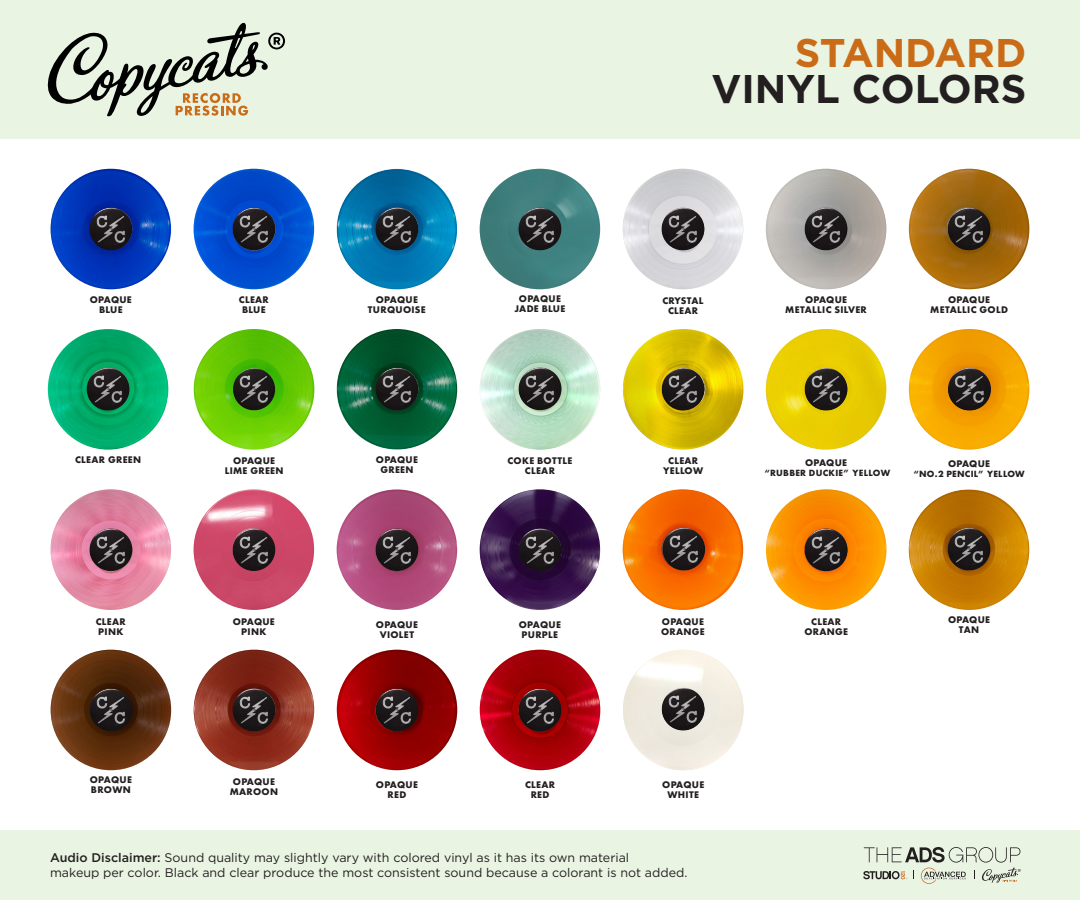
<style>
.page{position:relative;width:1080px;height:900px;background:#fff}
.page>*{position:absolute;margin:0;border:0;box-sizing:border-box;transform-origin:0 0}
.t1{font:700 40px "Gotham";color:#231f20}
.t2{font:700 40px "Gotham";color:#ca6c17}
.t3{font:12.5px "Gotham";color:#231f20}
.t4{font:700 10px "Futura PT";letter-spacing:.03em;color:#231f20}
.t5{font:700 9.38px "Futura PT";letter-spacing:.03em;color:#231f20}
.s1{font-weight:500}
</style>
<div class="page">
<div style="left:0;top:0;width:1080px;height:139px;background:#eaf4e3"></div>
<img style="left:51px;top:169px;width:120px;height:120px;border-radius:60px">
<img style="left:89px;top:208px;width:43px;height:42px;border-radius:21px">
<img style="left:48px;top:329px;width:120px;height:121px;border-radius:60px">
<img style="left:87px;top:368px;width:43px;height:43px;border-radius:21px">
<img style="left:194px;top:169px;width:120px;height:120px;border-radius:60px">
<img style="left:232px;top:208px;width:43px;height:42px;border-radius:21px">
<img style="left:51px;top:489px;width:120px;height:121px;border-radius:60px">
<img style="left:89px;top:528px;width:43px;height:43px;border-radius:21px">
<img style="left:337px;top:650px;width:120px;height:120px;border-radius:60px">
<img style="left:375px;top:689px;width:44px;height:42px;border-radius:21px">
<img style="left:623px;top:169px;width:120px;height:120px;border-radius:60px">
<img style="left:662px;top:208px;width:43px;height:42px;border-radius:21px">
<img style="left:480px;top:650px;width:120px;height:120px">
<img style="left:518px;top:688px;width:44px;height:44px">
<img style="left:766px;top:489px;width:121px;height:121px">
<img style="left:805px;top:528px;width:43px;height:43px">
<img style="left:480px;top:329px;width:120px;height:121px;border-radius:60px">
<img style="left:518px;top:367px;width:43px;height:43px;border-radius:21px">
<img style="left:766px;top:169px;width:120px;height:120px;border-radius:60px">
<img style="left:805px;top:208px;width:43px;height:42px;border-radius:21px">
<img style="left:909px;top:169px;width:120px;height:120px;border-radius:60px">
<img style="left:948px;top:208px;width:43px;height:42px;border-radius:21px">
<img style="left:337px;top:329px;width:120px;height:121px;border-radius:60px">
<img style="left:375px;top:368px;width:43px;height:43px;border-radius:21px">
<img style="left:909px;top:329px;width:120px;height:121px">
<img style="left:948px;top:368px;width:43px;height:43px;border-radius:21px">
<img style="left:623px;top:329px;width:121px;height:121px">
<img style="left:662px;top:368px;width:43px;height:43px;border-radius:21px">
<img style="left:766px;top:329px;width:120px;height:121px">
<img style="left:805px;top:368px;width:43px;height:43px;border-radius:21px">
<img style="left:480px;top:169px;width:120px;height:120px">
<img style="left:518px;top:208px;width:43px;height:42px;border-radius:21px">
<img style="left:623px;top:650px;width:121px;height:120px;border-radius:60px">
<img style="left:662px;top:688px;width:43px;height:43px;border-radius:21px">
<img style="left:623px;top:489px;width:120px;height:121px;border-radius:60px">
<img style="left:662px;top:528px;width:43px;height:43px;border-radius:21px">
<img style="left:194px;top:489px;width:120px;height:121px;border-radius:60px">
<img style="left:232px;top:528px;width:43px;height:43px;border-radius:21px">
<img style="left:480px;top:489px;width:120px;height:121px;border-radius:60px">
<img style="left:518px;top:528px;width:43px;height:43px;border-radius:21px">
<img style="left:909px;top:489px;width:120px;height:121px;border-radius:60px">
<img style="left:948px;top:528px;width:43px;height:43px;border-radius:21px">
<img style="left:337px;top:489px;width:120px;height:121px;border-radius:60px">
<img style="left:375px;top:528px;width:43px;height:43px;border-radius:21px">
<img style="left:337px;top:169px;width:120px;height:120px;border-radius:60px">
<img style="left:375px;top:208px;width:43px;height:42px;border-radius:21px">
<img style="left:51px;top:650px;width:120px;height:120px;border-radius:60px">
<img style="left:89px;top:689px;width:43px;height:42px;border-radius:21px">
<img style="left:194px;top:650px;width:120px;height:120px">
<img style="left:232px;top:688px;width:44px;height:44px">
<img style="left:194px;top:329px;width:120px;height:121px;border-radius:60px">
<img style="left:233px;top:368px;width:42px;height:42px;border-radius:21px">
<div style="left:0;top:831px;width:1080px;height:69px;background:#eaf4e3"></div>
<svg style="left:47px;top:23px;width:238px;height:93px"></svg>
<svg style="left:863px;top:847px;width:158px;height:37px"></svg>
<p class="t2" style="left:795px;top:26px;width:233px">STANDARD</p>
<p class="t1" style="left:712px;top:63px;width:316px">VINYL COLORS</p>
<p class="t4" style="left:90px;top:293px;width:44px">OPAQUE</p>
<p class="t4" style="left:99px;top:303px;width:25px">BLUE</p>
<p class="t4" style="left:239px;top:293px;width:32px">CLEAR</p>
<p class="t4" style="left:242px;top:303px;width:25px">BLUE</p>
<p class="t4" style="left:376px;top:293px;width:44px">OPAQUE</p>
<p class="t4" style="left:368px;top:303px;width:59px">TURQUOISE</p>
<p class="t4" style="left:519px;top:293px;width:44px">OPAQUE</p>
<p class="t4" style="left:515px;top:303px;width:52px">JADE BLUE</p>
<p class="t4" style="left:662px;top:294px;width:43px">CRYSTAL</p>
<p class="t4" style="left:668px;top:304px;width:32px">CLEAR</p>
<p class="t4" style="left:805px;top:293px;width:44px">OPAQUE</p>
<p class="t4" style="left:785px;top:303px;width:83px">METALLIC SILVER</p>
<p class="t4" style="left:948px;top:293px;width:44px">OPAQUE</p>
<p class="t4" style="left:930px;top:303px;width:79px">METALLIC GOLD</p>
<p class="t4" style="left:75px;top:454px;width:68px">CLEAR GREEN</p>
<p class="t4" style="left:233px;top:454px;width:44px">OPAQUE</p>
<p class="t4" style="left:225px;top:464px;width:60px">LIME GREEN</p>
<p class="t4" style="left:376px;top:453px;width:44px">OPAQUE</p>
<p class="t4" style="left:380px;top:463px;width:35px">GREEN</p>
<p class="t4" style="left:507px;top:454px;width:67px">COKE BOTTLE</p>
<p class="t4" style="left:525px;top:464px;width:32px">CLEAR</p>
<p class="t4" style="left:668px;top:454px;width:32px">CLEAR</p>
<p class="t4" style="left:663px;top:464px;width:42px">YELLOW</p>
<p class="t4" style="left:805px;top:456px;width:44px">OPAQUE</p>
<p class="t5" style="left:764px;top:467px;width:127px">“RUBBER DUCKIE” YELLOW</p>
<p class="t4" style="left:948px;top:457px;width:44px">OPAQUE</p>
<p class="t5" style="left:913px;top:468px;width:113px">“NO.2 PENCIL” YELLOW</p>
<p class="t4" style="left:96px;top:615px;width:32px">CLEAR</p>
<p class="t4" style="left:98px;top:625px;width:27px">PINK</p>
<p class="t4" style="left:233px;top:615px;width:44px">OPAQUE</p>
<p class="t4" style="left:241px;top:625px;width:27px">PINK</p>
<p class="t4" style="left:376px;top:618px;width:44px">OPAQUE</p>
<p class="t4" style="left:380px;top:628px;width:36px">VIOLET</p>
<p class="t4" style="left:519px;top:618px;width:44px">OPAQUE</p>
<p class="t4" style="left:522px;top:628px;width:38px">PURPLE</p>
<p class="t4" style="left:662px;top:615px;width:44px">OPAQUE</p>
<p class="t4" style="left:661px;top:625px;width:45px">ORANGE</p>
<p class="t4" style="left:811px;top:615px;width:32px">CLEAR</p>
<p class="t4" style="left:804px;top:625px;width:45px">ORANGE</p>
<p class="t4" style="left:948px;top:613px;width:44px">OPAQUE</p>
<p class="t4" style="left:959px;top:623px;width:22px">TAN</p>
<p class="t4" style="left:90px;top:774px;width:44px">OPAQUE</p>
<p class="t4" style="left:91px;top:784px;width:41px">BROWN</p>
<p class="t4" style="left:233px;top:775px;width:44px">OPAQUE</p>
<p class="t4" style="left:230px;top:785px;width:50px">MAROON</p>
<p class="t4" style="left:376px;top:778px;width:44px">OPAQUE</p>
<p class="t4" style="left:388px;top:788px;width:20px">RED</p>
<p class="t4" style="left:525px;top:778px;width:32px">CLEAR</p>
<p class="t4" style="left:531px;top:788px;width:20px">RED</p>
<p class="t4" style="left:662px;top:778px;width:44px">OPAQUE</p>
<p class="t4" style="left:668px;top:788px;width:33px">WHITE</p>
<p class="t3" style="left:50px;top:850px;width:581px"><span class="s1">Audio Disclaimer:</span> Sound quality may slightly vary with colored vinyl as it has its own material</p>
<p class="t3" style="left:50px;top:865px;width:639px">makeup per color. Black and clear produce the most consistent sound because a colorant is not added.</p>
</div>
